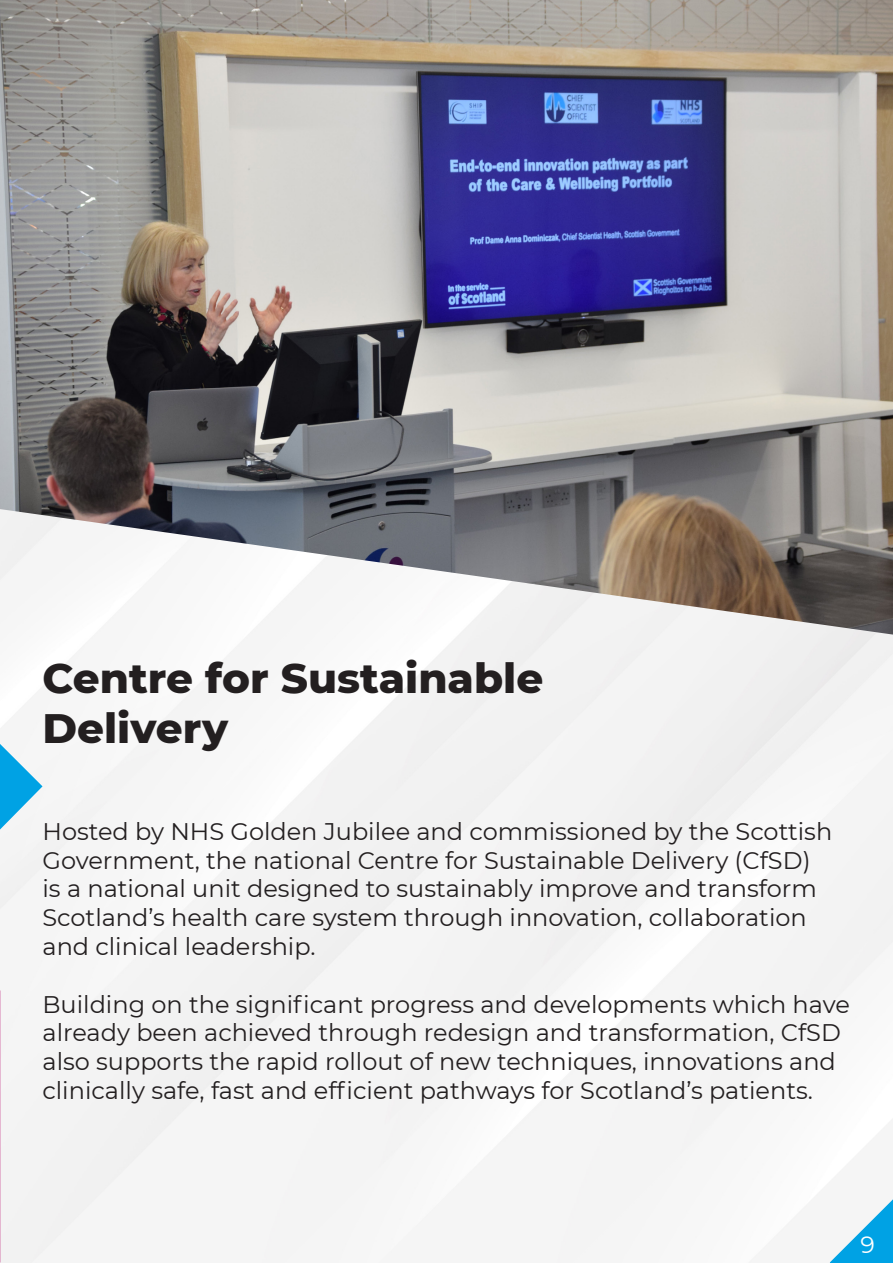
<style>
.page{position:relative;width:893px;height:1263px;background:#fff}
.page>*{position:absolute;margin:0;border:0;box-sizing:border-box;transform-origin:0 0}
.Title_MAIN{font:800 42px/50.4px "Montserrat";color:#231f20}
.t1{font:24px/28.8px "Montserrat";color:#231f20}
.Normal_White_List{font:23.55px "Montserrat";color:#fff}
</style>
<div class="page">
<svg style="left:830px;top:1199px;width:63px;height:64px"></svg>
<img style="left:0;top:991px;width:1px;height:272px">
<img style="left:0;top:0;width:893px;height:635px">
<svg style="left:0;top:744px;width:43px;height:85px"></svg>
<p class="Title_MAIN" style="left:43px;top:651px;width:502px">Centre for Sustainable<br>Delivery</p>
<p class="t1" style="left:43px;top:816px;width:791px">Hosted by NHS Golden Jubilee and commissioned by the Scottish Government, the national Centre for Sustainable Delivery (CfSD) is a national unit designed to sustainably improve and transform Scotland’s health care system through innovation, collaboration and clinical leadership.</p>
<p class="t1" style="left:43px;top:989px;width:809px">Building on the significant progress and developments which have already been achieved through redesign and transformation, CfSD also supports the rapid rollout of new techniques, innovations and clinically safe, fast and efficient pathways for Scotland’s patients.</p>
<p class="Normal_White_List" style="left:860px;top:1229px;width:16px">9</p>
</div>
